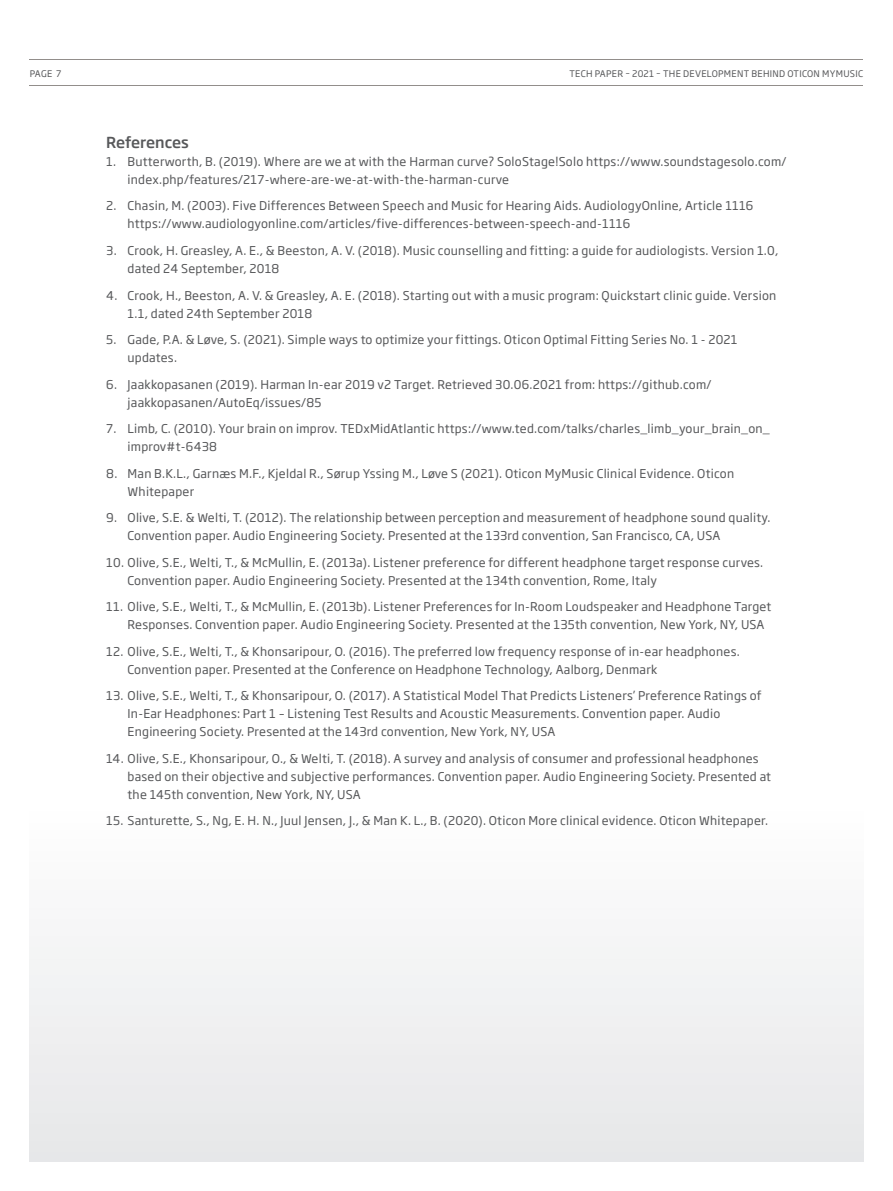
<style>
.page{position:relative;width:893px;height:1191px;background:#fff}
.page>*{position:absolute;margin:0;border:0;box-sizing:border-box;transform-origin:0 0}
.t1{font:500 15px "Soho Gothic Pro";letter-spacing:-.015em;color:#57585a}
.t2{font:12px/18px "Soho Gothic Pro";letter-spacing:.02em;color:#57585a}
.t3{font:9px "Soho Gothic Pro";letter-spacing:.035em;color:#57585a}
</style>
<div class="page">
<div style="left:30px;top:804px;width:833px;height:357px;background:#f2f3f4"></div>
<hr style="left:30px;top:85px;width:833px;height:1px;background:#928e8b">
<hr style="left:30px;top:60px;width:833px;height:1px;background:#928e8b">
<p class="t3" style="left:30px;top:66px;width:33px">PAGE 7</p>
<p class="t3" style="left:569px;top:66px;width:295px">TECH PAPER – 2021 – THE DEVELOPMENT BEHIND OTICON MYMUSIC</p>
<p class="t1" style="left:106px;top:131px;width:84px">References</p>
<p class="t2" style="left:128px;top:152px;width:660px;text-indent:-21px">1. Butterworth, B. (2019). Where are we at with the Harman curve? SoloStage!Solo https://www.soundstagesolo.com/ index.php/features/217-where-are-we-at-with-the-harman-curve</p>
<p class="t2" style="left:128px;top:196px;width:627px;text-indent:-21px">2. Chasin, M. (2003). Five Differences Between Speech and Music for Hearing Aids. AudiologyOnline, Article 1116 https://www.audiologyonline.com/articles/five-differences-between-speech-and-1116</p>
<p class="t2" style="left:128px;top:241px;width:652px;text-indent:-21px">3. Crook, H. Greasley, A. E., &amp; Beeston, A. V. (2018). Music counselling and fitting: a guide for audiologists. Version 1.0, dated 24 September, 2018</p>
<p class="t2" style="left:128px;top:285px;width:650px;text-indent:-21px">4. Crook, H., Beeston, A. V. &amp; Greasley, A. E. (2018). Starting out with a music program: Quickstart clinic guide. Version<br>1.1, dated 24th September 2018</p>
<p class="t2" style="left:128px;top:330px;width:612px;text-indent:-21px">5. Gade, P.A. &amp; Løve, S. (2021). Simple ways to optimize your fittings. Oticon Optimal Fitting Series No. 1 - 2021 updates.</p>
<p class="t2" style="left:128px;top:374px;width:585px;text-indent:-21px">6. Jaakkopasanen (2019). Harman In-ear 2019 v2 Target. Retrieved 30.06.2021 from: https://github.com/ jaakkopasanen/AutoEq/issues/85</p>
<p class="t2" style="left:128px;top:419px;width:644px;text-indent:-21px">7. Limb, C. (2010). Your brain on improv. TEDxMidAtlantic https://www.ted.com/talks/charles_limb_your_brain_on_ improv#t-6438</p>
<p class="t2" style="left:128px;top:463px;width:608px;text-indent:-21px">8. Man B.K.L., Garnæs M.F., Kjeldal R., Sørup Yssing M., Løve S (2021). Oticon MyMusic Clinical Evidence. Oticon<br>Whitepaper</p>
<p class="t2" style="left:128px;top:508px;width:645px;text-indent:-21px">9. Olive, S.E. &amp; Welti, T. (2012). The relationship between perception and measurement of headphone sound quality.<br>Convention paper. Audio Engineering Society. Presented at the 133rd convention, San Francisco, CA, USA</p>
<p class="t2" style="left:128px;top:552px;width:637px;text-indent:-21px">10. Olive, S.E., Welti, T., &amp; McMullin, E. (2013a). Listener preference for different headphone target response curves.<br>Convention paper. Audio Engineering Society. Presented at the 134th convention, Rome, Italy</p>
<p class="t2" style="left:128px;top:597px;width:645px;text-indent:-21px">11. Olive, S.E., Welti, T., &amp; McMullin, E. (2013b). Listener Preferences for In-Room Loudspeaker and Headphone Target<br>Responses. Convention paper. Audio Engineering Society. Presented at the 135th convention, New York, NY, USA</p>
<p class="t2" style="left:128px;top:641px;width:614px;text-indent:-21px">12. Olive, S.E., Welti, T., &amp; Khonsaripour, O. (2016). The preferred low frequency response of in-ear headphones.<br>Convention paper. Presented at the Conference on Headphone Technology, Aalborg, Denmark</p>
<p class="t2" style="left:128px;top:686px;width:635px;text-indent:-21px">13. Olive, S.E., Welti, T., &amp; Khonsaripour, O. (2017). A Statistical Model That Predicts Listeners’ Preference Ratings of<br>In-Ear Headphones: Part 1 – Listening Test Results and Acoustic Measurements. Convention paper. Audio<br>Engineering Society. Presented at the 143rd convention, New York, NY, USA</p>
<p class="t2" style="left:128px;top:748px;width:645px;text-indent:-21px">14. Olive, S.E., Khonsaripour, O., &amp; Welti, T. (2018). A survey and analysis of consumer and professional headphones based on their objective and subjective performances. Convention paper. Audio Engineering Society. Presented at the 145th convention, New York, NY, USA</p>
<p class="t2" style="left:106px;top:811px;width:663px">15. Santurette, S., Ng, E. H. N., Juul Jensen, J., &amp; Man K. L., B. (2020). Oticon More clinical evidence. Oticon Whitepaper.</p>
</div>
